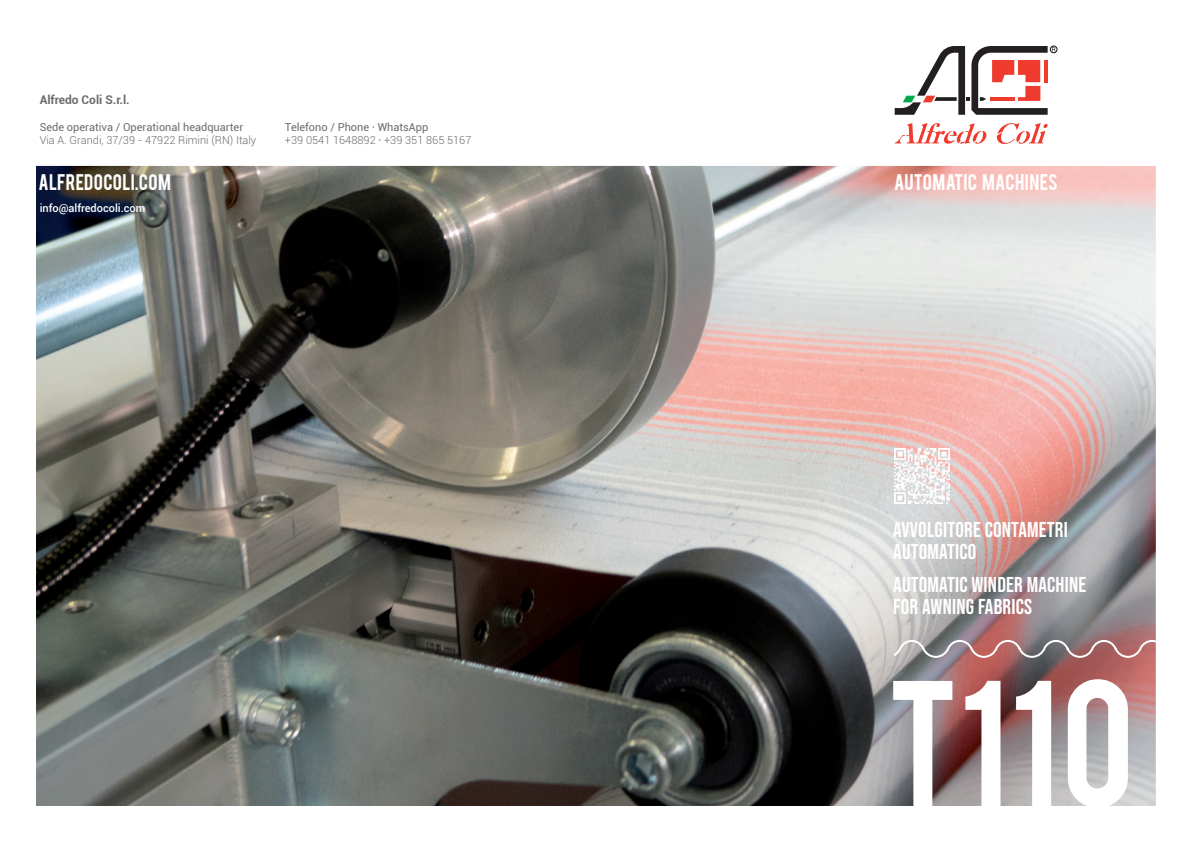
<style>
.page{position:relative;width:1191px;height:842px;background:#fff}
.page>*{position:absolute;margin:0;border:0;box-sizing:border-box;transform-origin:0 0}
.t1{font:141.2px "Bebas";color:#fff}
.t2{font:21.4px/22px "Bebas Neue";letter-spacing:.01em;color:#fff}
.t3{font:17.8px "Bebas";letter-spacing:.02em;color:#fff}
.t4{font:700 12px "Roboto";color:#6c6d70}
.t5{font:300 11px/13.2px "Roboto";color:#6c6d70}
.t6{font:11px "Roboto";color:#6c6d70}
.t7{font:500 11px "Roboto";color:#fff}
.s1{font-weight:400}
.s2{font-family:"Open Sans";font-weight:400}
</style>
<div class="page">
<img style="left:36px;top:166px;width:1119px;height:640px">
<svg style="left:894px;top:639px;width:261px;height:20px;background:#a58385"></svg>
<img style="left:894px;top:449px;width:55px;height:55px">
<svg style="left:894px;top:123px;width:92px;height:21px"></svg>
<svg style="left:996px;top:123px;width:51px;height:21px"></svg>
<svg style="left:894px;top:46px;width:161px;height:69px"></svg>
<div style="left:1050px;top:46px;width:7px;height:7px;border:1px solid #100d09;border-radius:50%"></div>
<p class="t4" style="left:40px;top:92px;width:92px">Alfredo Coli S.r.l.</p>
<p class="t6" style="left:40px;top:119px;width:205px">Sede operativa / Operational headquarter</p>
<p class="t5" style="left:40px;top:133px;width:218px">Via A. Grandi, 37/39 - 47922 Rimini (RN) Italy</p>
<h3 class="t3" style="left:38px;top:169px;width:134px">ALFREDOCOLI.COM</h3>
<p class="t7" style="left:40px;top:201px;width:107px">info@alfredocoli.com</p>
<p class="t5" style="left:285px;top:120px;width:188px"><span class="s1">Telefono / Phone</span> <span class="s2">·</span> <span class="s1">WhatsApp<br></span>+39 0541 1648892 <span class="s2">·</span> +39 351 865 5167</p>
<h3 class="t3" style="left:894px;top:169px;width:165px">AUTOMATIC MACHINES</h3>
<h2 class="t2" style="left:893px;top:518px;width:176px">AVVOLGITORE CONTAMETRI<br>AUTOMATICO</h2>
<h2 class="t2" style="left:893px;top:573px;width:195px">AUTOMATIC WINDER MACHINE<br>FOR AWNING FABRICS</h2>
<h1 class="t1" style="left:886px;top:641px;width:249px">T110</h1>
</div>
